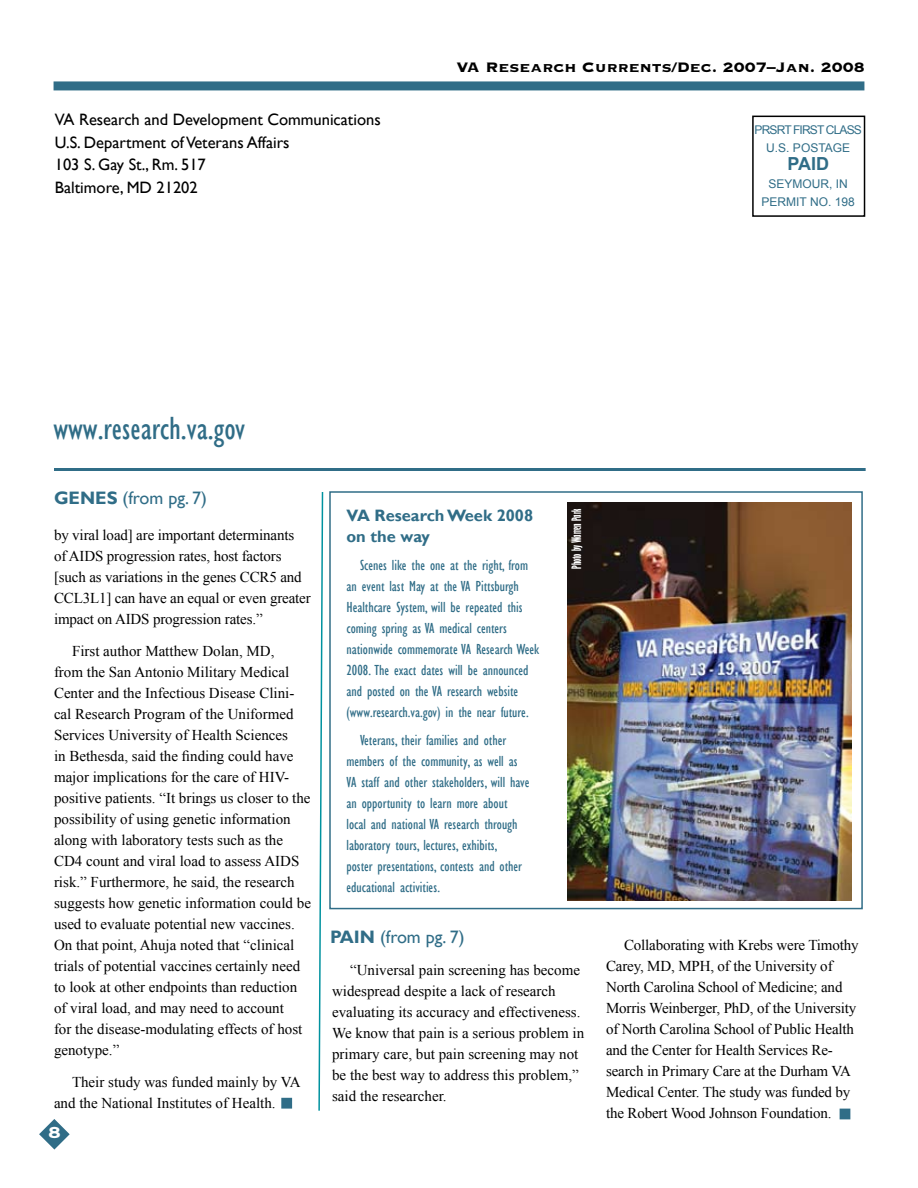
<style>
.page{position:relative;width:918px;height:1188px;background:#fff}
.page>*{position:absolute;margin:0;border:0;box-sizing:border-box;transform-origin:0 0}
.t1{font:condensed 33px "Gill Sans";color:#306d87}
.t2{font:21px "Copperplate Thirty Three BC";color:#fff}
.t3{font:18px "Copperplate Thirty Three BC";color:#000}
.t4{font:18px "Gill Sans";color:#306d87}
.t5{font:700 18px "Arial";color:#306d87}
.t6{font:16.5px/22.5px "Gill Sans";color:#000}
.t7{font:700 16.5px/21px "Gill Sans";color:#306d87}
.t8{font:15px/21px "Times New Roman";color:#000}
.t9{font:condensed 15px/21px "Gill Sans";color:#306d87}
.t10{font:12px/18px "Arial";letter-spacing:-.07em;color:#306d87;text-align:center}
.t11{font:12px/18px "Arial";color:#306d87;text-align:center}
.t12{font:700 extra-condensed 12px "Gill Sans";color:#fff}
.s1{font-weight:700}
</style>
<div class="page">
<div style="left:54px;top:81px;width:810px;height:9px;background:#306d87"></div>
<svg style="left:39px;top:1119px;width:31px;height:31px"></svg>
<hr style="left:54px;top:468px;width:812px;height:3px;background:#306d87">
<div style="left:752px;top:116px;width:113px;height:101px;border:2px solid #000"></div>
<div style="left:282px;top:1099px;width:9px;height:9px;background:#306d87"></div>
<div style="left:281px;top:1098px;width:11px;height:11px;border:2px solid #306d87"></div>
<img style="left:567px;top:502px;width:284px;height:398px">
<div style="left:329px;top:491px;width:534px;height:418px;border:2px solid #306d87"></div>
<svg style="left:318px;top:492px;width:6px;height:619px"></svg>
<div style="left:840px;top:1109px;width:10px;height:10px;background:#306d87"></div>
<p class="t3" style="left:457px;top:58px;width:410px">VA Research Currents/Dec. 2007–Jan. 2008</p>
<p class="t6" style="left:55px;top:109px;width:327px">VA Research and Development Communications<br>U.S. Department of Veterans Affairs<br>103 S. Gay St., Rm. 517<br>Baltimore, MD 21202</p>
<p class="t10" style="left:755px;top:121px;width:109px">PRSRT FIRST CLASS<br>U.S. POSTAGE</p>
<p class="t5" style="left:787px;top:152px;width:43px">PAID</p>
<p class="t11" style="left:762px;top:175px;width:95px">SEYMOUR, IN<br>PERMIT NO. 198</p>
<h1 class="t1" style="left:53px;top:409px;width:193px">www.research.va.gov</h1>
<p class="t4" style="left:54px;top:488px;width:154px"><span class="s1">GENES</span> (from pg. 7)</p>
<p class="t8" style="left:54px;top:524px;width:258px">by viral load] are important determinants<br>of AIDS progression rates, host factors [such as variations in the genes CCR5 and CCL3L1] can have an equal or even greater impact on AIDS progression rates.”</p>
<p class="t8" style="left:54px;top:640px;width:259px;text-indent:18px">First author Matthew Dolan, MD,<br>from the San Antonio Military Medical Center and the Infectious Disease Clini&shy;cal Research Program of the Uniformed Services University of Health Sciences<br>in Bethesda, said the finding could have major implications for the care of HIV&shy;positive patients. “It brings us closer to the possibility of using genetic information along with laboratory tests such as the CD4 count and viral load to assess AIDS risk.” Furthermore, he said, the research suggests how genetic information could be used to evaluate potential new vaccines.<br>On that point, Ahuja noted that “clinical trials of potential vaccines certainly need to look at other endpoints than reduction of viral load, and may need to account<br>for the disease-modulating effects of host genotype.”</p>
<p class="t8" style="left:54px;top:1071px;width:248px;text-indent:18px">Their study was funded mainly by VA and the National Institutes of Health.</p>
<h2 class="t2" style="left:48px;top:1121px;width:14px">8</h2>
<p class="t7" style="left:346px;top:506px;width:188px">VA Research Week 2008 on the way</p>
<p class="t9" style="left:346px;top:555px;width:194px;text-indent:14px">Scenes like the one at the right, from an event last May at the VA Pittsburgh Healthcare System, will be repeated this coming spring as VA medical centers nationwide commemorate VA Research Week 2008. The exact dates will be announced and posted on the VA research website (www.research.va.gov) in the near future.</p>
<p class="t9" style="left:346px;top:730px;width:184px;text-indent:14px">Veterans, their families and other members of the community, as well as VA staff and other stakeholders, will have an opportunity to learn more about local and national VA research through laboratory tours, lectures, exhibits,<br>poster presentations, contests and other educational activities.</p>
<p class="t4" style="left:330px;top:926px;width:136px"><span class="s1">PAIN</span> (from pg. 7)</p>
<p class="t12" style="left:569px;top:569px;width:62px;rotate:-90deg">Photo by Warren Park</p>
<p class="t8" style="left:332px;top:960px;width:254px;text-indent:18px">“Universal pain screening has become widespread despite a lack of research evaluating its accuracy and effectiveness.<br>We know that pain is a serious problem in primary care, but pain screening may not be the best way to address this problem,” said the researcher.</p>
<p class="t8" style="left:606px;top:934px;width:254px;text-indent:18px">Collaborating with Krebs were Timothy Carey, MD, MPH, of the University of North Carolina School of Medicine; and Morris Weinberger, PhD, of the University of North Carolina School of Public Health and the Center for Health Services Re&shy;search in Primary Care at the Durham VA Medical Center. The study was funded by the Robert Wood Johnson Foundation.</p>
</div>
